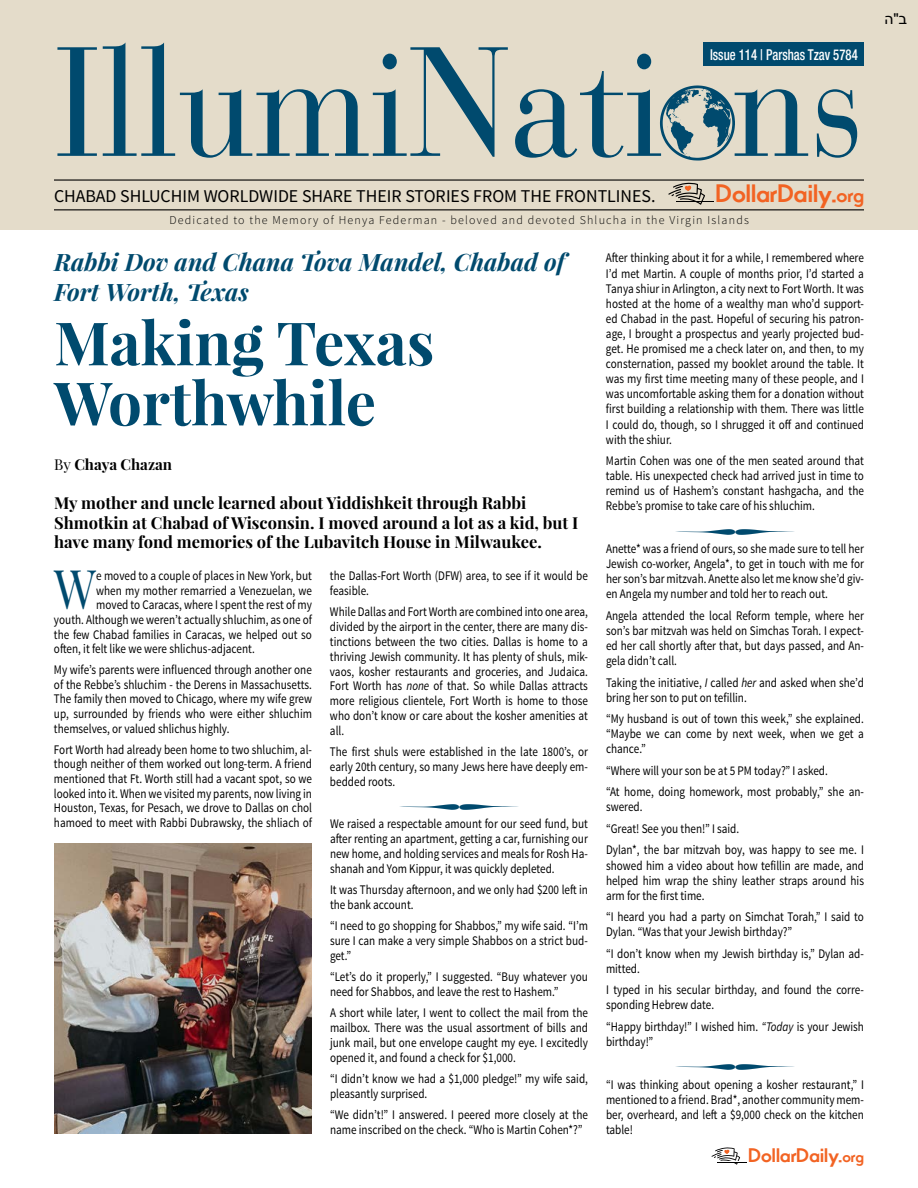
<style>
.page{position:relative;width:918px;height:1188px;background:#fff}
.page>*{position:absolute;margin:0;border:0;box-sizing:border-box;transform-origin:0 0}
.t1{font:154.2px "Bauer Bodoni Std";color:#004a6e;scale:.9 1}
.t2{font:700 60px/60px "Playfair Display";color:#004a6e}
.t3{font:54.45px "Playfair Display";color:#004a6e;scale:.85 1}
.t4{font:italic 700 24px/30px "Playfair Display";color:#004a6e}
.t5{font:700 24px "Movement";letter-spacing:-.005em;color:#f26323}
.t6{font:700 18.6px "Movement";letter-spacing:-.005em;color:#f26323}
.t7{font:18px "Source Sans Pro";color:#000}
.t8{font:700 16.5px/19.8px "Playfair Display";color:#000}
.t9{font:500 condensed 15px "Helvetica Neue LT Std";color:#fff;scale:.85 1}
.t10{font:700 15px "Playfair Display";color:#000}
.t11{font:15px "Arial";color:#000}
.t12{font:13.2px/15.1px "Source Sans Pro";color:#000;scale:.85 1}
.t13{font:300 12px "Source Sans Pro";letter-spacing:.1em;color:#000}
.s1{color:#e4dcca}
.s2{font-size:19.05px}
.s3{font-weight:400}
.s4{font-style:italic}
.s5{font-size:14.85px}
</style>
<div class="page">
<div style="left:0;top:0;width:918px;height:230px;background:#e4dcca"></div>
<hr style="left:54px;top:179px;width:810px;height:2px;background:#000">
<hr style="left:54px;top:209px;width:810px;height:1px;background:#000">
<svg style="left:668px;top:183px;width:37px;height:22px"></svg>
<hr style="left:676px;top:201px;width:37px;height:1px;background:#000">
<svg style="left:712px;top:1147px;width:28px;height:18px"></svg>
<hr style="left:717px;top:1161px;width:30px;height:1px;background:#fff">
<hr style="left:717px;top:1162px;width:30px;height:1px;background:#000">
<svg style="left:660px;top:85px;width:75px;height:76px"></svg>
<div style="left:704px;top:43px;width:160px;height:23px;background:#004a6e"></div>
<img style="left:54px;top:843px;width:258px;height:291px">
<h1 class="t1" style="left:54px;top:11px;width:902px">IllumiNati<span class="s1">o</span>ns</h1>
<h3 class="t7" style="left:54px;top:185px;width:603px">CHABAD SHLUCHIM WORLDWIDE SHARE THEIR STORIES FROM THE FRONTLINES.</h3>
<p class="t9" style="left:710px;top:45px;width:175px">Issue 114 | Parshas Tzav 5784</p>
<h3 class="t5" style="left:716px;top:178px;width:150px">DollarDaily.<span class="s2">org</span></h3>
<p class="t13" style="left:169px;top:213px;width:581px">Dedicated to the Memory of Henya Federman - beloved and devoted Shlucha in the Virgin Islands</p>
<h3 class="t4" style="left:54px;top:246px;width:512px">Rabbi Dov and Chana Tova Mandel, Chabad of<br>Fort Worth, Texas</h3>
<h2 class="t2" style="left:54px;top:313px;width:382px">Making Texas<br>Worthwhile</h2>
<p class="t10" style="left:54px;top:455px;width:119px"><span class="s3">By</span> Chaya Chazan</p>
<p class="t8" style="left:54px;top:493px;width:526px">My mother and uncle learned about Yiddishkeit through Rabbi<br>Shmotkin at Chabad of Wisconsin. I moved around a lot as a kid, but I have many fond memories of the Lubavitch House in Milwaukee.</p>
<h3 class="t3" style="left:54px;top:555px;width:51px">W</h3>
<p class="t12" style="left:96px;top:568px;width:255px">e moved to a couple of places in New York, but</p>
<p class="t12" style="left:96px;top:583px;width:255px">when my mother remarried a Venezuelan, we</p>
<p class="t12" style="left:96px;top:598px;width:255px">moved to Caracas, where I spent the rest of my</p>
<p class="t12" style="left:54px;top:612px;width:305px">youth. Although we weren’t actually shluchim, as one of</p>
<p class="t12" style="left:54px;top:627px;width:305px">the few Chabad families in Caracas, we helped out so</p>
<p class="t12" style="left:54px;top:641px;width:238px">often, it felt like we were shlichus-adjacent.</p>
<p class="t12" style="left:54px;top:663px;width:305px;line-height:14.5px;text-align:justify">My wife’s parents were influenced through another one of the Rebbe’s shluchim - the Derens in Massachusetts.<br>The family then moved to Chicago, where my wife grew up, surrounded by friends who were either shluchim themselves, or valued shlichus highly.</p>
<p class="t12" style="left:54px;top:742px;width:305px;line-height:14.5px;text-align:justify">Fort Worth had already been home to two shluchim, al&shy;though neither of them worked out long-term. A friend mentioned that Ft. Worth still had a vacant spot, so we looked into it. When we visited my parents, now living in Houston, Texas, for Pesach, we drove to Dallas on chol hamoed to meet with Rabbi Dubrawsky, the shliach of</p>
<p class="t12" style="left:330px;top:568px;width:305px">the Dallas-Fort Worth (DFW) area, to see if it would be feasible.</p>
<p class="t12" style="left:330px;top:605px;width:305px;text-align:justify">While Dallas and Fort Worth are combined into one area, divided by the airport in the center, there are many dis&shy;tinctions between the two cities. Dallas is home to a thriving Jewish community. It has plenty of shuls, mik&shy;vaos, kosher restaurants and groceries, and Judaica.<br>Fort Worth has <span class="s4">none</span> of that. So while Dallas attracts more religious clientele, Fort Worth is home to those who don’t know or care about the kosher amenities at all.</p>
<p class="t12" style="left:330px;top:745px;width:305px;text-align:justify">The first shuls were established in the late 1800’s, or early 20th century, so many Jews here have deeply em&shy;bedded roots.</p>
<p class="t12" style="left:330px;top:817px;width:305px;text-align:justify">We raised a respectable amount for our seed fund, but after renting an apartment, getting a car, furnishing our new home, and holding services and meals for Rosh Ha-</p>
<p class="t12" style="left:330px;top:858px;width:305px;line-height:21.3px">shanah and Yom Kippur, it was quickly depleted.<br>It was Thursday afternoon, and we only had $200 left in</p>
<p class="t12" style="left:330px;top:894px;width:305px;line-height:21.3px">the bank account.<br>“I need to go shopping for Shabbos,” my wife said. “I’m</p>
<p class="t12" style="left:330px;top:934px;width:305px">sure I can make a very simple Shabbos on a strict bud&shy;get.”</p>
<p class="t12" style="left:330px;top:970px;width:305px">“Let’s do it properly,” I suggested. “Buy whatever you need for Shabbos, and leave the rest to Hashem.”</p>
<p class="t12" style="left:330px;top:1006px;width:305px;text-align:justify">A short while later, I went to collect the mail from the mailbox. There was the usual assortment of bills and junk mail, but one envelope caught my eye. I excitedly opened it, and found a check for $1,000.</p>
<p class="t12" style="left:330px;top:1072px;width:305px">“I didn’t know we had a $1,000 pledge!” my wife said, pleasantly surprised.</p>
<p class="t12" style="left:330px;top:1108px;width:305px">“We didn’t!” I answered. I peered more closely at the name inscribed on the check. “Who is Martin Cohen*?”</p>
<p class="t12" style="left:606px;top:251px;width:305px;text-align:justify">After thinking about it for a while, I remembered where I’d met Martin. A couple of months prior, I’d started a Tanya shiur in Arlington, a city next to Fort Worth. It was hosted at the home of a wealthy man who’d support&shy;ed Chabad in the past. Hopeful of securing his patron&shy;age, I brought a prospectus and yearly projected bud&shy;get. He promised me a check later on, and then, to my consternation, passed my booklet around the table. It was my first time meeting many of these people, and I was uncomfortable asking them for a donation without first building a relationship with them. There was little I could do, though, so I shrugged it off and continued with the shiur.</p>
<p class="t12" style="left:606px;top:453px;width:305px;text-align:justify">Martin Cohen was one of the men seated around that table. His unexpected check had arrived just in time to remind us of Hashem’s constant hashgacha, and the Rebbe’s promise to take care of his shluchim.</p>
<p class="t12" style="left:606px;top:541px;width:305px;text-align:justify">Anette* was a friend of ours, so she made sure to tell her Jewish co-worker, Angela*, to get in touch with me for her son’s bar mitzvah. Anette also let me know she’d giv-</p>
<p class="t12" style="left:606px;top:584px;width:305px;line-height:21.5px">en Angela my number and told her to reach out.<br>Angela attended the local Reform temple, where her</p>
<p class="t12" style="left:606px;top:623px;width:305px;text-align:justify">son’s bar mitzvah was held on Simchas Torah. I expect&shy;ed her call shortly after that, but days passed, and An&shy;gela didn’t call.</p>
<p class="t12" style="left:606px;top:675px;width:305px">Taking the initiative, <span class="s4">I</span> called <span class="s4">her</span> and asked when she’d bring her son to put on tefillin.</p>
<p class="t12" style="left:606px;top:712px;width:305px;text-align:justify">“My husband is out of town this week,” she explained. “Maybe we can come by next week, when we get a chance.”</p>
<p class="t12" style="left:606px;top:760px;width:305px;line-height:21.5px">“Where will your son be at 5 PM today?” I asked.<br>“At home, doing homework, most probably,” she an-</p>
<p class="t12" style="left:606px;top:797px;width:305px;line-height:21.5px">swered.<br>“Great! See you then!” I said.<br>Dylan*, the bar mitzvah boy, was happy to see me. I</p>
<p class="t12" style="left:606px;top:858px;width:305px;text-align:justify">showed him a video about how tefillin are made, and helped him wrap the shiny leather straps around his arm for the first time.</p>
<p class="t12" style="left:606px;top:909px;width:305px">“I heard you had a party on Simchat Torah,” I said to<br>Dylan. “Was that your Jewish birthday?”</p>
<p class="t12" style="left:606px;top:946px;width:305px">“I don’t know when my Jewish birthday is,” Dylan ad&shy;mitted.</p>
<p class="t12" style="left:606px;top:983px;width:305px">I typed in his secular birthday, and found the corre&shy;sponding Hebrew date.</p>
<p class="t12" style="left:606px;top:1019px;width:305px">“Happy birthday!” I wished him. <span class="s4">“Today</span> is your Jewish birthday!”</p>
<p class="t12" style="left:606px;top:1077px;width:305px">“I was thinking about opening a kosher restaurant,” I mentioned to a friend. Brad*, another community mem-</p>
<p class="t12" style="left:606px;top:1107px;width:305px">ber, overheard, and left a $9,000 check on the kitchen table!</p>
<h3 class="t6" style="left:749px;top:1144px;width:117px">DollarDaily.<span class="s5">org</span></h3>
<p class="t11" style="left:884px;top:9px;width:24px">ה ב"</p>
</div>
